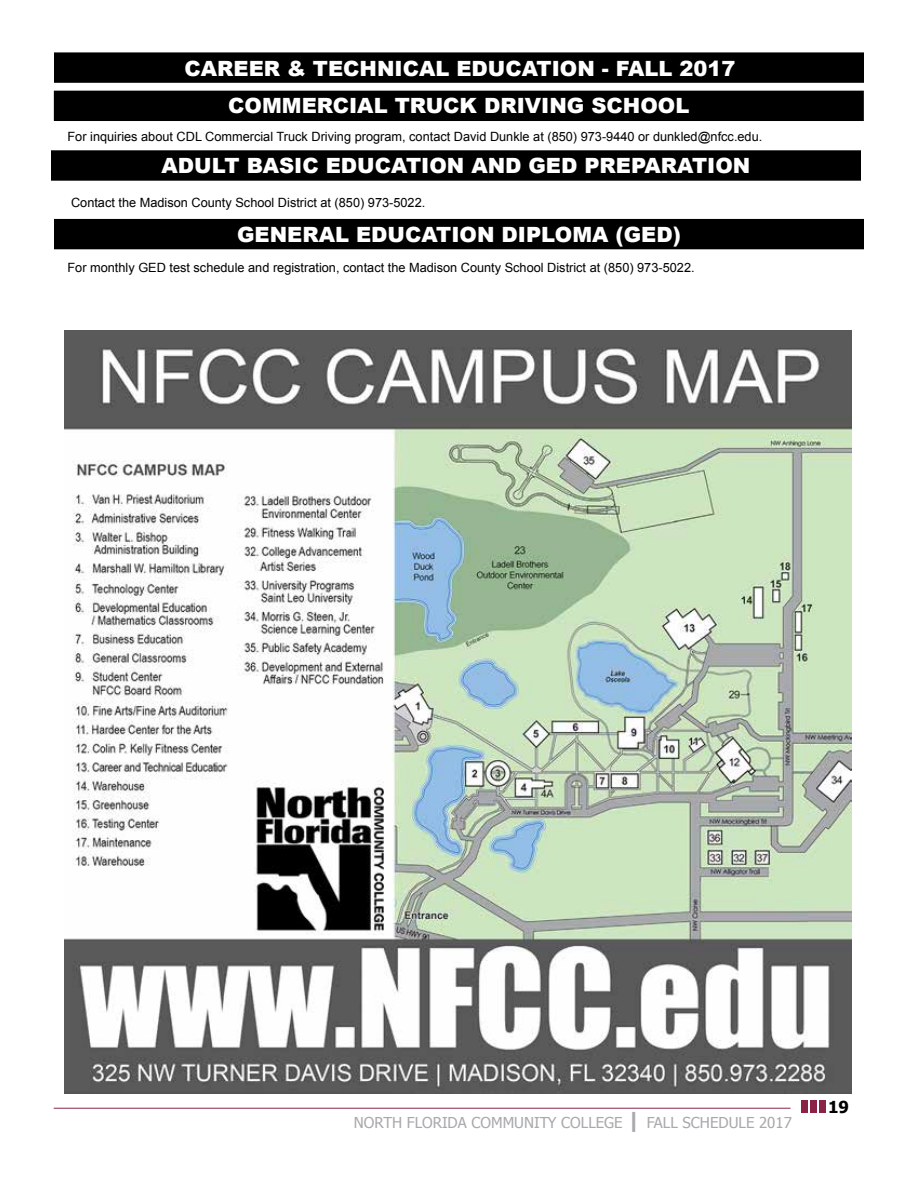
<style>
.page{position:relative;width:918px;height:1188px;background:#fff}
.page>*{position:absolute;margin:0;border:0;box-sizing:border-box;transform-origin:0 0}
.t1{font:900 21px "Arial";color:#fff}
.t2{font:700 16.5px "Tahoma";color:#000}
.t3{font:15px "Tahoma";color:#a7a9ac}
.t4{font:12.75px "Arial";color:#000}
.s1{font-weight:700;font-size:21px}
</style>
<div class="page">
<div style="left:819px;top:1100px;width:7px;height:13px;background:#8b2347"></div>
<div style="left:810px;top:1100px;width:7px;height:13px;background:#8b2347"></div>
<div style="left:801px;top:1100px;width:7px;height:13px;background:#8b2347"></div>
<hr style="left:54px;top:1108px;width:737px;height:1px;background:#8b2347">
<div style="left:55px;top:53px;width:808px;height:29px;background:#000"></div>
<div style="left:54px;top:52px;width:810px;height:31px;border:2px solid #000"></div>
<div style="left:52px;top:151px;width:808px;height:29px;background:#000"></div>
<div style="left:51px;top:150px;width:810px;height:31px;border:2px solid #000"></div>
<div style="left:55px;top:91px;width:808px;height:29px;background:#000"></div>
<div style="left:54px;top:91px;width:810px;height:30px;border:2px solid #000"></div>
<div style="left:55px;top:220px;width:808px;height:29px;background:#000"></div>
<div style="left:54px;top:219px;width:810px;height:30px;border:2px solid #000"></div>
<img style="left:64px;top:331px;width:788px;height:763px">
<h1 class="t1" style="left:185px;top:53px;width:552px">CAREER &amp; TECHNICAL EDUCATION - FALL 2017</h1>
<h1 class="t1" style="left:228px;top:91px;width:463px">COMMERCIAL TRUCK DRIVING SCHOOL</h1>
<p class="t4" style="left:68px;top:128px;width:696px">For inquiries about CDL Commercial Truck Driving program, contact David Dunkle at (850) 973-9440 or dunkled@nfcc.edu.</p>
<h1 class="t1" style="left:162px;top:150px;width:590px">ADULT BASIC EDUCATION AND GED PREPARATION</h1>
<p class="t4" style="left:71px;top:194px;width:356px">Contact the Madison County School District at (850) 973-5022.</p>
<h1 class="t1" style="left:237px;top:219px;width:445px">GENERAL EDUCATION DIPLOMA (GED)</h1>
<p class="t4" style="left:68px;top:259px;width:629px">For monthly GED test schedule and registration, contact the Madison County School District at (850) 973-5022.</p>
<p class="t3" style="left:354px;top:1113px;width:440px">NORTH FLORIDA COMMUNITY COLLEGE <span class="s1">|</span> FALL SCHEDULE 2017</p>
<p class="t2" style="left:828px;top:1096px;width:23px">19</p>
</div>
